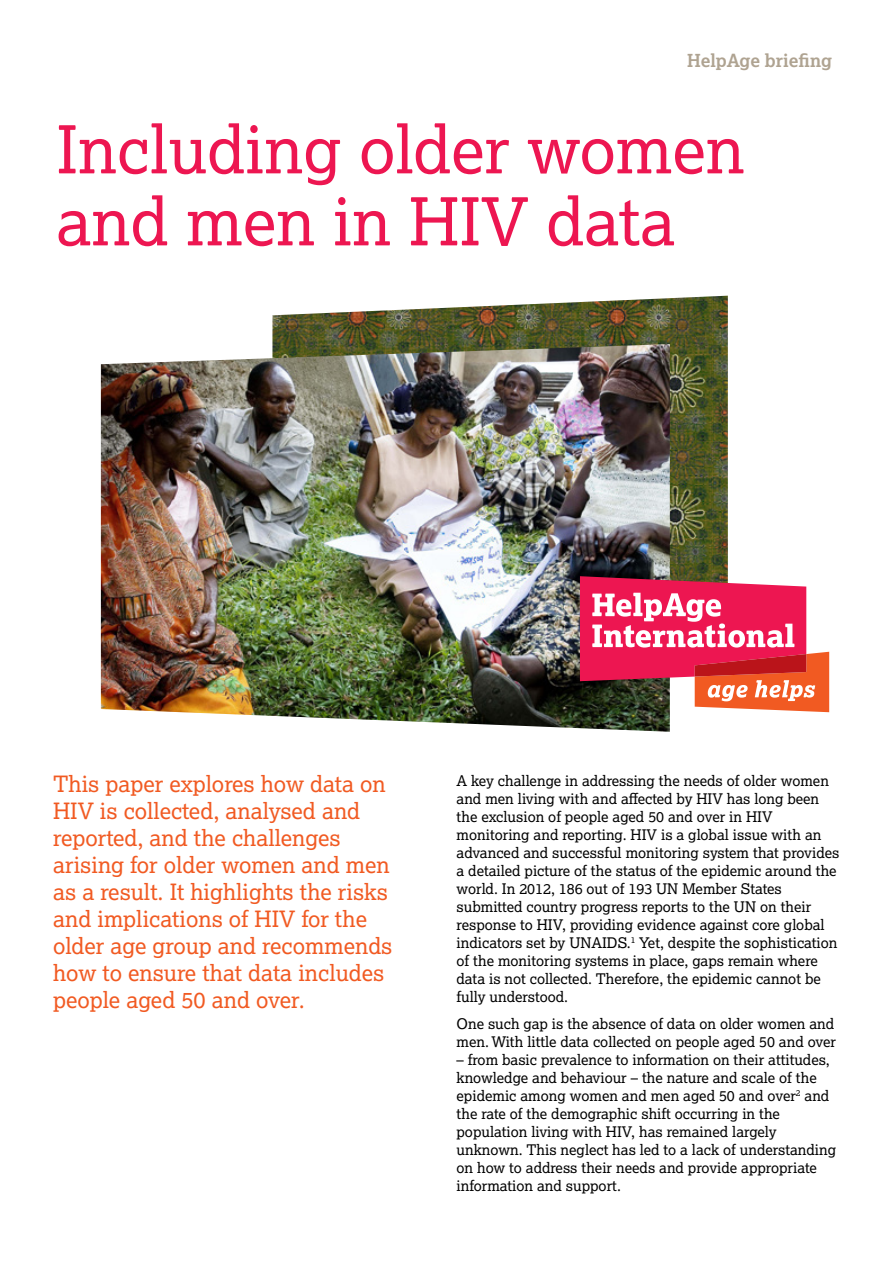
<style>
.page{position:relative;width:893px;height:1263px;background:#fff}
.page>*{position:absolute;margin:0;border:0;box-sizing:border-box;transform-origin:0 0}
.t1{font:66px/72px "Lexia";color:#ed1651}
.t2{font:22.5px/27px "Lexia";color:#f15a22}
.t3{font:700 18px "Lexia";color:#afa391}
.t4{font:14.7px/18px "Lexia";color:#000}
</style>
<div class="page">
<img style="left:272px;top:296px;width:456px;height:280px">
<img style="left:101px;top:344px;width:569px;height:388px">
<svg style="left:580px;top:576px;width:249px;height:136px"></svg>
<p class="t3" style="left:687px;top:49px;width:147px">HelpAge briefing</p>
<h1 class="t1" style="left:56px;top:112px;width:690px">Including older women and men in HIV data</h1>
<p class="t2" style="left:53px;top:770px;width:341px">This paper explores how data on<br>HIV is collected, analysed and reported, and the challenges arising for older women and men as a result. It highlights the risks and implications of HIV for the older age group and recommends how to ensure that data includes people aged 50 and over.</p>
<p class="t4" style="left:457px;top:771px;width:384px">A key challenge in addressing the needs of older women and men living with and affected by HIV has long been the exclusion of people aged 50 and over in HIV monitoring and reporting. HIV is a global issue with an advanced and successful monitoring system that provides a detailed picture of the status of the epidemic around the world. In 2012, 186 out of 193 UN Member States submitted country progress reports to the UN on their response to HIV, providing evidence against core global indicators set by UNAIDS.<sup>1</sup> Yet, despite the sophistication of the monitoring systems in place, gaps remain where data is not collected. Therefore, the epidemic cannot be fully understood.</p>
<p class="t4" style="left:457px;top:1014px;width:381px">One such gap is the absence of data on older women and men. With little data collected on people aged 50 and over</p>
<p class="t4" style="left:457px;top:1050px;width:381px">– from basic prevalence to information on their attitudes, knowledge and behaviour – the nature and scale of the epidemic among women and men aged 50 and over<sup>2</sup> and the rate of the demographic shift occurring in the population living with HIV, has remained largely unknown. This neglect has led to a lack of understanding on how to address their needs and provide appropriate information and support.</p>
</div>
